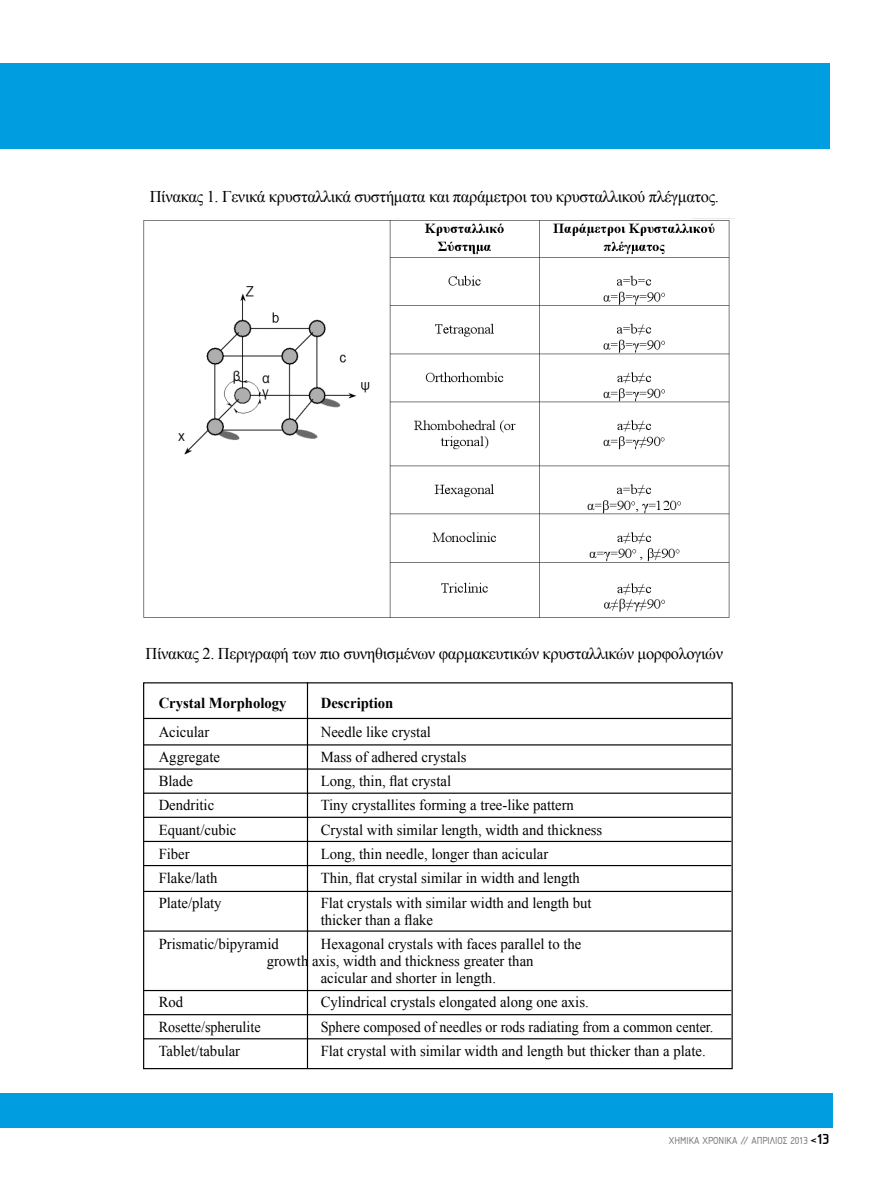
<style>
.page{position:relative;width:893px;height:1191px;background:#fff}
.page>*{position:absolute;margin:0;border:0;box-sizing:border-box;transform-origin:0 0}
.t1{font:16.35px "Times New Roman";letter-spacing:-.02em;color:#000}
.t2{font:15.15px/17px "Times New Roman";color:#000}
.t3{font:15.15px "Times New Roman";color:#000;scale:.93 1}
.t4{font:700 15.15px "Times New Roman";color:#000}
.t5{font:10.5px "PF Isotext";color:#7b7c7e}
.s1{font-weight:700;color:#000}
.s2{font-weight:700;font-size:15px;color:#000}
</style>
<div class="page">
<div style="left:0;top:64px;width:829px;height:85px;background:#009ee0"></div>
<div style="left:0;top:1093px;width:833px;height:34px;background:#009ee0"></div>
<img style="left:143px;top:220px;width:587px;height:398px">
<svg style="left:143px;top:682px;width:590px;height:387px"></svg>
<hr style="left:144px;top:718px;width:587px;height:1px;background:#000">
<hr style="left:144px;top:744px;width:587px;height:1px;background:#000">
<hr style="left:144px;top:768px;width:587px;height:1px;background:#000">
<hr style="left:144px;top:792px;width:587px;height:1px;background:#000">
<hr style="left:144px;top:816px;width:587px;height:2px;background:#000">
<hr style="left:144px;top:841px;width:587px;height:1px;background:#000">
<hr style="left:144px;top:865px;width:587px;height:1px;background:#000">
<hr style="left:144px;top:990px;width:587px;height:1px;background:#000">
<hr style="left:144px;top:891px;width:587px;height:1px;background:#000">
<hr style="left:144px;top:1014px;width:587px;height:1px;background:#000">
<hr style="left:144px;top:930px;width:587px;height:1px;background:#000">
<hr style="left:144px;top:1038px;width:587px;height:1px;background:#000">
<hr style="left:307px;top:682px;width:1px;height:386px;background:#000">
<p class="t1" style="left:150px;top:186px;width:571px">Πίνακας 1. Γενικά κρυσταλλικά συστήματα και παράμετροι του κρυσταλλικού πλέγματος.</p>
<p class="t1" style="left:146px;top:642px;width:579px">Πίνακας 2. Περιγραφή των πιο συνηθισμένων φαρμακευτικών κρυσταλλικών μορφολογιών</p>
<p class="t4" style="left:159px;top:692px;width:129px">Crystal Morphology</p>
<p class="t4" style="left:321px;top:692px;width:74px">Description</p>
<p class="t2" style="left:159px;top:723px;width:52px">Acicular</p>
<p class="t2" style="left:321px;top:723px;width:112px">Needle like crystal</p>
<p class="t2" style="left:159px;top:748px;width:63px">Aggregate</p>
<p class="t2" style="left:321px;top:748px;width:147px">Mass of adhered crystals</p>
<p class="t2" style="left:159px;top:772px;width:36px">Blade</p>
<p class="t2" style="left:321px;top:772px;width:132px">Long, thin, flat crystal</p>
<p class="t2" style="left:159px;top:796px;width:57px">Dendritic</p>
<p class="t2" style="left:321px;top:796px;width:255px">Tiny crystallites forming a tree-like pattern</p>
<p class="t2" style="left:159px;top:821px;width:79px">Equant/cubic</p>
<p class="t2" style="left:321px;top:821px;width:283px">Crystal with similar length, width and thickness</p>
<p class="t2" style="left:159px;top:845px;width:33px">Fiber</p>
<p class="t2" style="left:321px;top:845px;width:229px">Long, thin needle, longer than acicular</p>
<p class="t2" style="left:159px;top:869px;width:60px">Flake/lath</p>
<p class="t2" style="left:321px;top:869px;width:261px">Thin, flat crystal similar in width and length</p>
<p class="t2" style="left:159px;top:894px;width:64px">Plate/platy</p>
<p class="t2" style="left:321px;top:894px;width:272px">Flat crystals with similar width and length but thicker than a flake</p>
<p class="t2" style="left:159px;top:935px;width:122px">Prismatic/bipyramid</p>
<p class="t2" style="left:321px;top:935px;width:262px">Hexagonal crystals with faces parallel to the</p>
<p class="t2" style="left:267px;top:952px;width:268px">growth axis, width and thickness greater than</p>
<p class="t2" style="left:321px;top:969px;width:177px">acicular and shorter in length.</p>
<p class="t2" style="left:159px;top:993px;width:26px">Rod</p>
<p class="t2" style="left:321px;top:993px;width:270px">Cylindrical crystals elongated along one axis.</p>
<p class="t3" style="left:159px;top:1016px;width:111px">Rosette/spherulite</p>
<p class="t3" style="left:321px;top:1016px;width:424px">Sphere composed of needles or rods radiating from a common center.</p>
<p class="t2" style="left:159px;top:1042px;width:83px">Tablet/tabular</p>
<p class="t2" style="left:321px;top:1042px;width:386px">Flat crystal with similar width and length but thicker than a plate.</p>
<p class="t5" style="left:669px;top:1134px;width:162px">ΧΗΜΙΚΑ ΧΡΟΝΙΚΑ // ΑΠΡΙΛΙΟΣ 2013 <span class="s1">&lt;</span><span class="s2">13</span></p>
</div>
